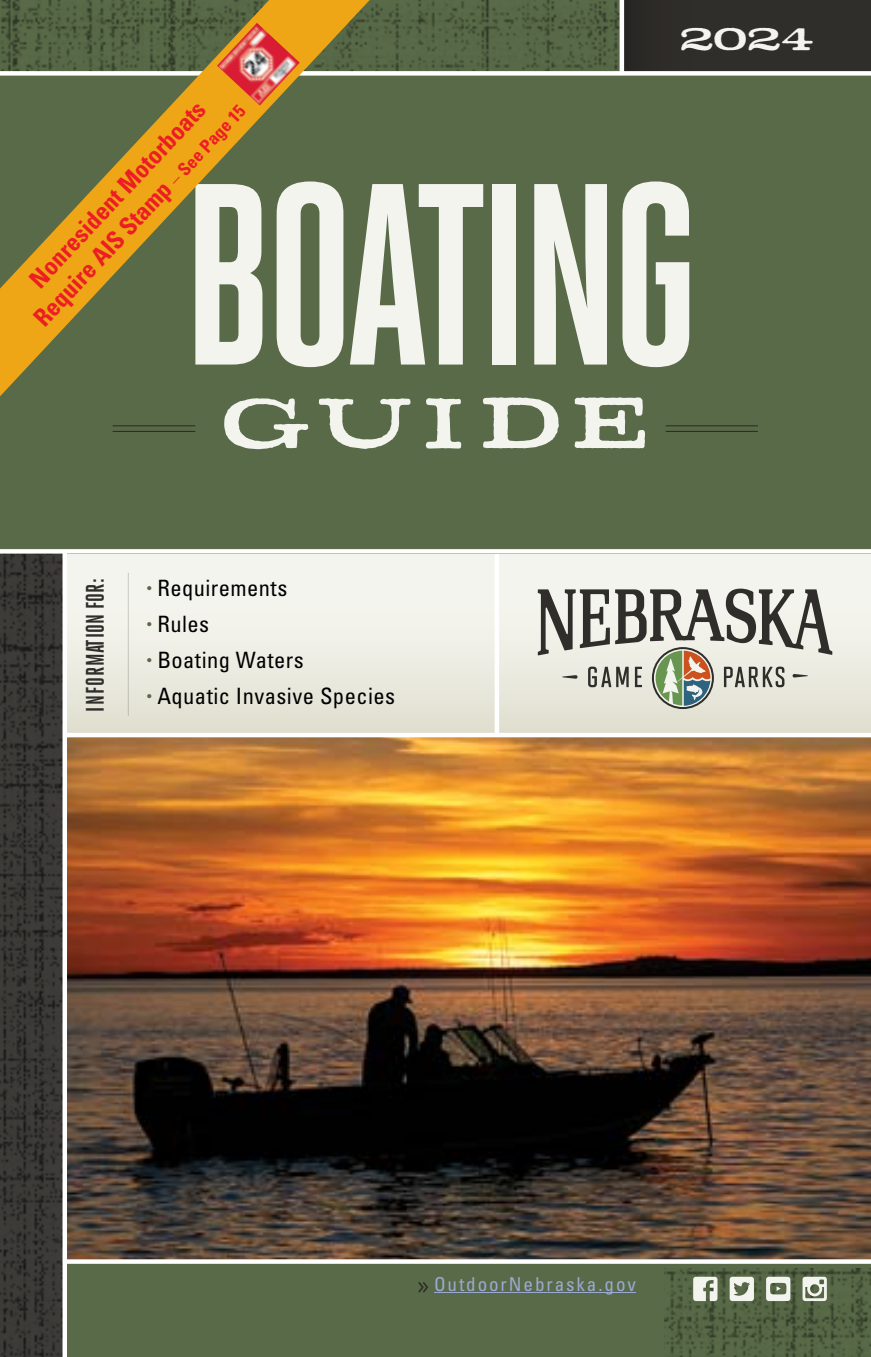
<style>
.page{position:relative;width:871px;height:1357px;background:#fff}
.page>*{position:absolute;margin:0;border:0;box-sizing:border-box;transform-origin:0 0}
.t1{font:700 257.85px "Heroic Condensed";letter-spacing:-.04em;color:#f4f4ee}
.t2{font:700 81px "Denim";letter-spacing:.17em;color:#f4f4ee}
.t3{font:700 35.55px "Denim";color:#f4f4ee;scale:1.13 1}
.t4{font:700 25.43px "Heroic Condensed";letter-spacing:.02em;color:#302e2b}
.t5{font:700 condensed 24.75px/29.7px "Univers LT Std";color:#ed1d24;text-align:center}
.t6{font:condensed 22.5px "Univers LT Std";letter-spacing:.02em;color:#000}
.t7{font:condensed 19.12px "Univers LT Std";letter-spacing:.1em;color:#9baad0}
.s1{font-weight:300;font-size:18px}
.s2{font-size:18px}
.s3{font-size:13.5px;color:#586a48}
</style>
<div class="page">
<img style="left:67px;top:737px;width:804px;height:522px">
<div style="left:1px;top:554px;width:870px;height:181px;background:#f4f4ee"></div>
<div style="left:0;top:589px;width:871px;height:146px;background:linear-gradient(to bottom,#f8f8f3,#e0e0d0)"></div>
<div style="left:494px;top:554px;width:5px;height:181px;background:#fff"></div>
<svg style="left:538px;top:589px;width:294px;height:120px"></svg>
<hr style="left:128px;top:573px;width:1px;height:143px;background:#302e2b">
<div style="left:0;top:0;width:871px;height:554px;background:#586a48"></div>
<div style="left:622px;top:0;width:249px;height:71px;background:#302e2b"></div>
<div style="left:66px;top:1261px;width:805px;height:96px;background:#586a48"></div>
<img style="left:397px;top:0;width:222px;height:71px">
<img style="left:665px;top:1268px;width:206px;height:89px">
<img style="left:0;top:554px;width:62px;height:803px">
<div style="left:62px;top:551px;width:5px;height:806px;background:#fff"></div>
<div style="left:65px;top:1259px;width:806px;height:5px;background:#fff"></div>
<hr style="left:66px;top:733px;width:805px;height:4px;background:#fff">
<div style="left:619px;top:0;width:5px;height:73px;background:#fff"></div>
<hr style="left:434px;top:1292px;width:202px;height:1px;background:#9baad0">
<svg style="left:418px;top:1282px;width:10px;height:10px"></svg>
<div style="left:0;top:549px;width:871px;height:5px;background:#fff"></div>
<hr style="left:666px;top:425px;width:92px;height:1px;background:#302e2b">
<hr style="left:666px;top:431px;width:92px;height:1px;background:#302e2b">
<div style="left:0;top:71px;width:871px;height:5px;background:#fff"></div>
<svg style="left:729px;top:1277px;width:25px;height:24px"></svg>
<svg style="left:802px;top:1277px;width:25px;height:24px"></svg>
<svg style="left:693px;top:1277px;width:24px;height:24px"></svg>
<svg style="left:766px;top:1277px;width:24px;height:24px"></svg>
<svg style="left:0;top:0;width:397px;height:432px"></svg>
<img style="left:217px;top:23px;width:83px;height:82px">
<h3 class="t3" style="left:680px;top:19px;width:120px">2024</h3>
<p class="t5" style="left:6px;top:292px;width:297px;rotate:-47deg">Nonresident Motorboats<br>Require AIS Stamp <span class="s1">–</span> <span class="s2">See Page 15</span></p>
<h1 class="t1" style="left:181px;top:133px;width:521px">BOATING</h1>
<h2 class="t2" style="left:222px;top:379px;width:427px">GUIDE</h2>
<p class="t4" style="left:81px;top:712px;width:136px;rotate:-90deg">INFORMATION FOR:</p>
<p class="t6" style="left:147px;top:573px;width:142px"><span class="s3">•</span> Requirements</p>
<p class="t6" style="left:147px;top:609px;width:64px"><span class="s3">•</span> Rules</p>
<p class="t6" style="left:147px;top:645px;width:158px"><span class="s3">•</span> Boating Waters</p>
<p class="t6" style="left:147px;top:681px;width:250px"><span class="s3">•</span> Aquatic Invasive Species</p>
<p class="t7" style="left:434px;top:1271px;width:203px">OutdoorNebraska.gov</p>
</div>
